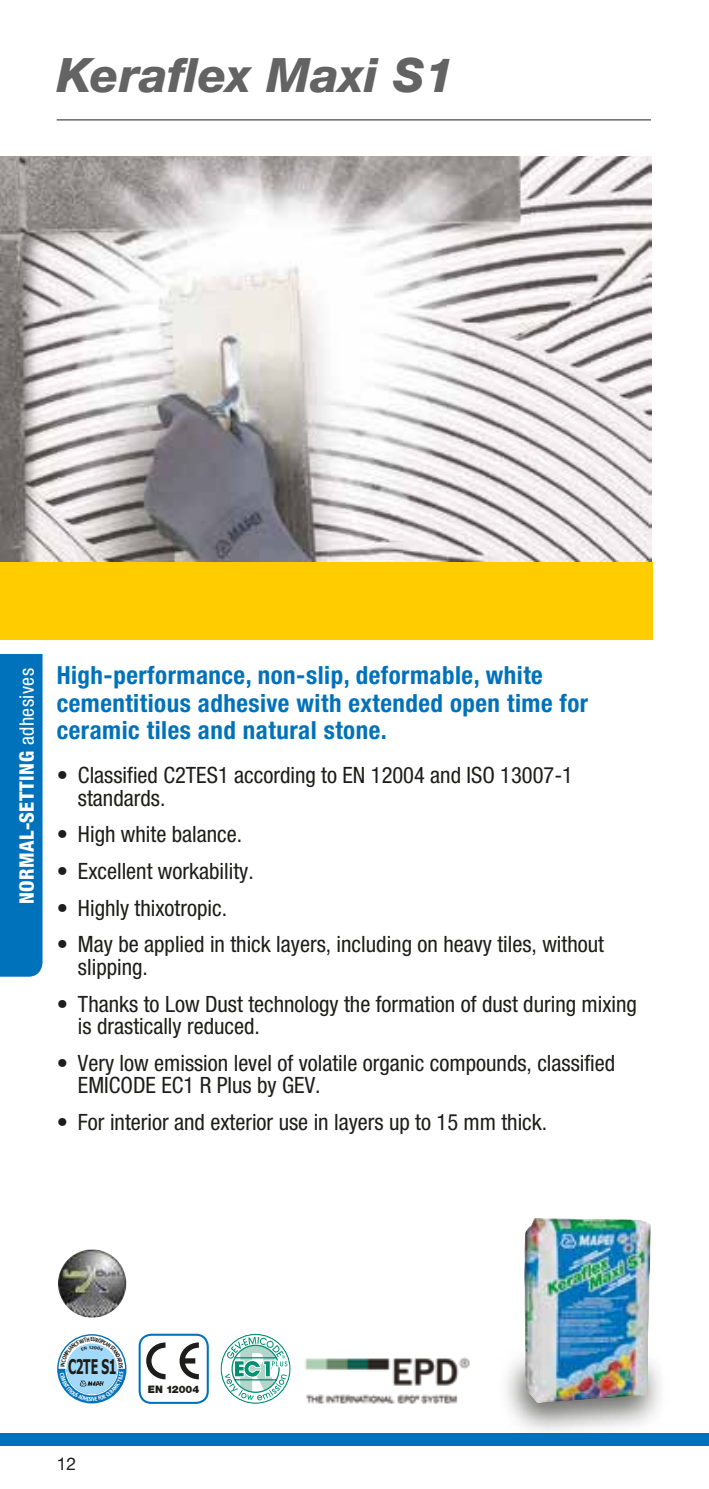
<style>
.page{position:relative;width:709px;height:1489px;background:#fff}
.page>*{position:absolute;margin:0;border:0;box-sizing:border-box;transform-origin:0 0}
.t1{font:italic 800 47.5px "Helvetica Neue LTW1 G";color:#646363}
.t2{font:700 condensed 25px/27.5px "Helvetica Neue LTW1 G";letter-spacing:.02em;color:#0072bb}
.t3{font:condensed 22.5px/22.5px "Helvetica Neue LTW1 G";color:#1d1d1b}
.t4{font:700 20.25px "Tahoma";letter-spacing:-.03em;color:#1d1d1b;scale:.6 1}
.t5{font:800 condensed 20px "Helvetica Neue LTW1 G";letter-spacing:.02em;color:#fff}
.t6{font:17.5px "Helvetica Neue LTW1 G";color:#1d1d1b}
.t7{font:900 10.25px "Helvetica Neue LTW1 G";color:#1d1d1b}
.s1{font-weight:400}
</style>
<div class="page">
<div style="left:0;top:654px;width:43px;height:322px;background:#0072bb"></div>
<img style="left:0;top:157px;width:651px;height:405px">
<div style="left:0;top:1433px;width:709px;height:13px;background:#0072bb"></div>
<hr style="left:57px;top:119px;width:594px;height:1px;background:#1d1d1b">
<div style="left:0;top:562px;width:652px;height:78px;background:#fc0"></div>
<div style="left:498px;top:1347px;width:170px;height:91px;background:#1d1d1b;opacity:.65"></div>
<img style="left:524px;top:1218px;width:127px;height:184px">
<svg style="left:57px;top:1333px;width:69px;height:70px"></svg>
<div style="left:139px;top:1333px;width:70px;height:70px;border:2px solid #0072bb;border-radius:12px"></div>
<svg style="left:146px;top:1342px;width:19px;height:37px"></svg>
<svg style="left:179px;top:1342px;width:20px;height:37px"></svg>
<svg style="left:220px;top:1333px;width:71px;height:70px"></svg>
<img style="left:58px;top:1249px;width:69px;height:68px">
<img style="left:305px;top:1357px;width:165px;height:47px">
<svg style="left:59px;top:1335px;width:66px;height:66px"></svg>
<h1 class="t1" style="left:57px;top:47px;width:399px">Keraflex Maxi S1</h1>
<p class="t5" style="left:14px;top:904px;width:237px;rotate:-90deg">NORMAL-SETTING <span class="s1">adhesives</span></p>
<p class="t2" style="left:57px;top:661px;width:533px">High-performance, non-slip, deformable, white cementitious adhesive with extended open time for ceramic tiles and natural stone.</p>
<p class="t3" style="left:78px;top:764px;width:496px;text-indent:-21px">• Classified C2TES1 according to EN 12004 and ISO 13007-1 standards.</p>
<p class="t3" style="left:57px;top:823px;width:187px">• High white balance.</p>
<p class="t3" style="left:57px;top:860px;width:198px">• Excellent workability.</p>
<p class="t3" style="left:57px;top:896px;width:172px">• Highly thixotropic.</p>
<p class="t3" style="left:78px;top:933px;width:527px;text-indent:-21px">• May be applied in thick layers, including on heavy tiles, without slipping.</p>
<p class="t3" style="left:78px;top:992px;width:560px;text-indent:-21px">• Thanks to Low Dust technology the formation of dust during mixing is drastically reduced.</p>
<p class="t3" style="left:78px;top:1051px;width:539px;text-indent:-21px">• Very low emission level of volatile organic compounds, classified<br>EMICODE EC1 R Plus by GEV.</p>
<p class="t3" style="left:57px;top:1110px;width:492px">• For interior and exterior use in layers up to 15 mm thick.</p>
<p class="t4" style="left:68px;top:1352px;width:82px">C2TE S1</p>
<p class="t6" style="left:57px;top:1452px;width:21px">12</p>
<p class="t7" style="left:148px;top:1382px;width:53px">EN 12004</p>
</div>
